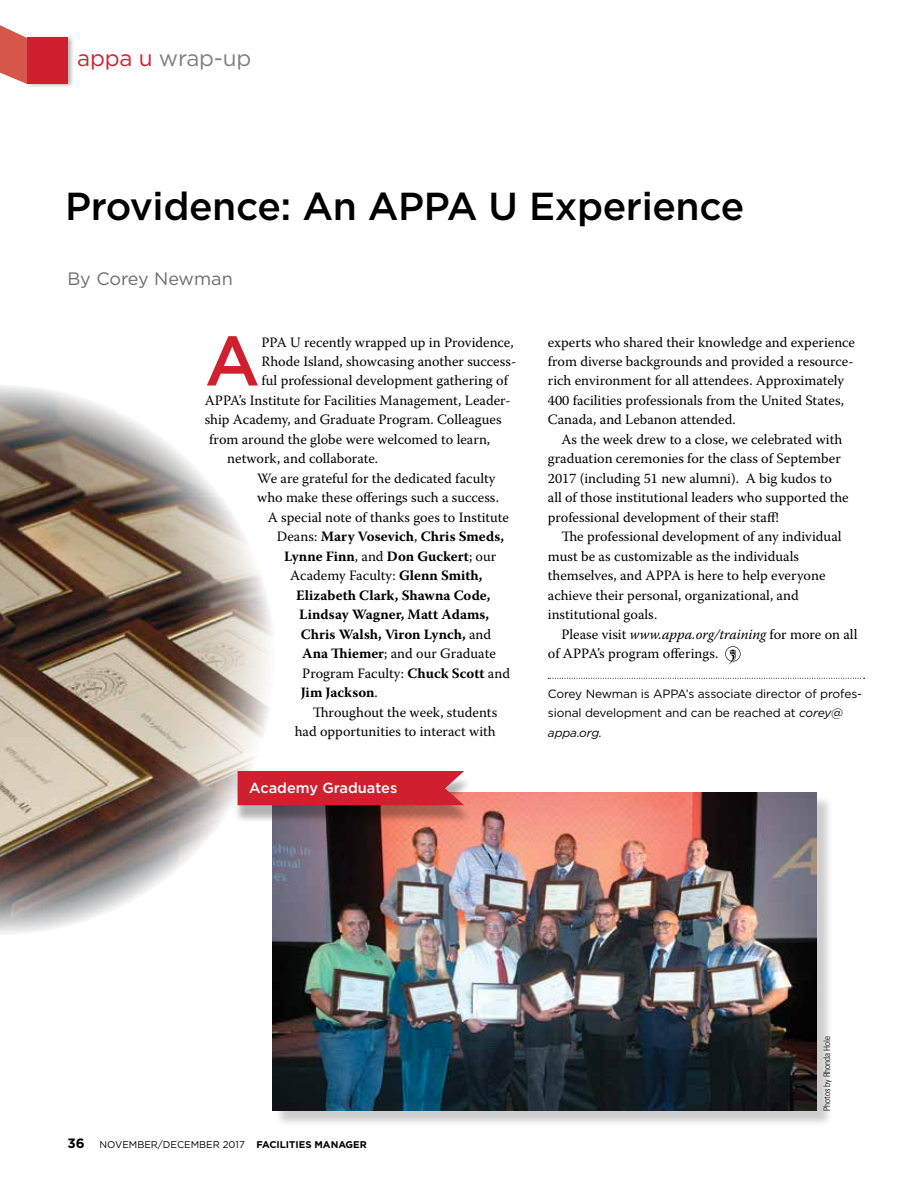
<style>
.page{position:relative;width:918px;height:1188px;background:#fff}
.page>*{position:absolute;margin:0;border:0;box-sizing:border-box;transform-origin:0 0}
.t1{font:500 69.9px "Gotham";color:#d0202f}
.t2{font:500 39px "Gotham";letter-spacing:-.01em;color:#000}
.t3{font:22.5px "Gotham";letter-spacing:-.01em;color:#807f83}
.t4{font:18px "Gotham";letter-spacing:-.005em;color:#6d6e71}
.t5{font:500 14.55px "Gotham";color:#fff}
.t6{font:14.25px/19.5px "Warnock Pro";color:#000}
.t7{font:700 14.25px "Warnock Pro";color:#000}
.t8{font:700 13.5px "Gotham";color:#000}
.t9{font:12px/19.5px "Gotham";letter-spacing:-.01em;color:#000}
.t10{font:9.75px "Gotham";color:#000}
.t11{font:300 condensed 9px "Univers";color:#000}
.s1{color:#d0202f}
.s2{font-weight:400}
.s3{font-weight:700}
.s4{font-style:italic}
</style>
<div class="page">
<svg style="left:0;top:25px;width:26px;height:59px"></svg>
<div style="left:26px;top:35px;width:49px;height:54px;background:#000;opacity:.3"></div>
<div style="left:27px;top:38px;width:40px;height:46px;background:#d0202f"></div>
<svg style="left:548px;top:678px;width:317px;height:1px"></svg>
<svg style="left:725px;top:646px;width:16px;height:18px"></svg>
<img style="left:0;top:385px;width:272px;height:549px">
<div style="left:274px;top:795px;width:559px;height:332px;background:#000;opacity:.2"></div>
<img style="left:272px;top:793px;width:545px;height:318px">
<div style="left:234px;top:776px;width:238px;height:48px;background:#000;opacity:.3"></div>
<div style="left:238px;top:771px;width:226px;height:34px;background:#d0202f"></div>
<h3 class="t3" style="left:77px;top:45px;width:176px"><span class="s1">appa u</span> wrap-up</h3>
<h2 class="t2" style="left:65px;top:181px;width:681px">Providence: An APPA U Experience</h2>
<p class="t4" style="left:68px;top:269px;width:167px">By Corey Newman</p>
<h1 class="t1" style="left:205px;top:315px;width:57px">A</h1>
<p class="t6" style="left:261px;top:332px;width:254px">PPA U recently wrapped up in Providence,</p>
<p class="t6" style="left:261px;top:351px;width:256px">Rhode Island, showcasing another success-</p>
<p class="t6" style="left:261px;top:371px;width:248px">ful professional development gathering of</p>
<p class="t6" style="left:205px;top:390px;width:307px">APPA’s Institute for Facilities Management, Leader-</p>
<p class="t6" style="left:205px;top:410px;width:298px">ship Academy, and Graduate Program. Colleagues</p>
<p class="t6" style="left:209px;top:429px;width:282px">from around the globe were welcomed to learn,</p>
<p class="t6" style="left:227px;top:449px;width:152px">network, and collaborate.</p>
<p class="t6" style="left:257px;top:468px;width:240px">We are grateful for the dedicated faculty</p>
<p class="t6" style="left:257px;top:488px;width:243px">who make these offerings such a success.</p>
<p class="t6" style="left:268px;top:507px;width:243px">A special note of thanks goes to Institute</p>
<p class="t7" style="left:277px;top:528px;width:229px"><span class="s2">Deans:</span> Mary Vosevich<span class="s2">,</span> Chris Smeds,</p>
<p class="t7" style="left:284px;top:548px;width:214px">Lynne Finn<span class="s2">, and</span> Don Guckert<span class="s2">; our</span></p>
<p class="t6" style="left:290px;top:566px;width:194px">Academy Faculty: <span class="s3">Glenn Smith,</span></p>
<p class="t7" style="left:296px;top:587px;width:196px">Elizabeth Clark, Shawna Code,</p>
<p class="t7" style="left:299px;top:606px;width:191px">Lindsay Wagner, Matt Adams,</p>
<p class="t7" style="left:301px;top:626px;width:192px">Chris Walsh, Viron Lynch, <span class="s2">and</span></p>
<p class="t6" style="left:302px;top:644px;width:195px"><span class="s3">Ana Thiemer</span>; and our Graduate</p>
<p class="t6" style="left:302px;top:663px;width:209px">Program Faculty: <span class="s3">Chuck Scott</span> and</p>
<p class="t7" style="left:301px;top:684px;width:79px">Jim Jackson<span class="s2">.</span></p>
<p class="t6" style="left:313px;top:702px;width:186px">Throughout the week, students</p>
<p class="t6" style="left:295px;top:722px;width:202px">had opportunities to interact with</p>
<p class="t5" style="left:249px;top:778px;width:150px">Academy Graduates</p>
<p class="t6" style="left:548px;top:332px;width:309px">experts who shared their knowledge and experience from diverse backgrounds and provided a resource&shy;rich environment for all attendees. Approximately 400 facilities professionals from the United States, Canada, and Lebanon attended.</p>
<p class="t6" style="left:548px;top:429px;width:302px;text-indent:13px">As the week drew to a close, we celebrated with graduation ceremonies for the class of September 2017 (including 51 new alumni). A big kudos to all of those institutional leaders who supported the professional development of their staff!</p>
<p class="t6" style="left:548px;top:527px;width:295px;text-indent:13px">The professional development of any individual must be as customizable as the individuals themselves, and APPA is here to help everyone achieve their personal, organizational, and institutional goals.</p>
<p class="t6" style="left:548px;top:624px;width:311px;text-indent:13px">Please visit <span class="s4">www.appa.org/training</span> for more on all of APPA’s program offerings.</p>
<p class="t9" style="left:548px;top:683px;width:316px">Corey Newman is APPA’s associate director of profes&shy;sional development and can be reached at <span class="s4">corey@ appa.org.</span></p>
<p class="t8" style="left:68px;top:1134px;width:19px">36</p>
<p class="t10" style="left:99px;top:1139px;width:269px">NOVEMBER/DECEMBER 2017 <span class="s3">FACILITIES MANAGER</span></p>
<p class="t11" style="left:822px;top:1111px;width:76px;rotate:-90deg">Photos by Rhonda Hole</p>
</div>
